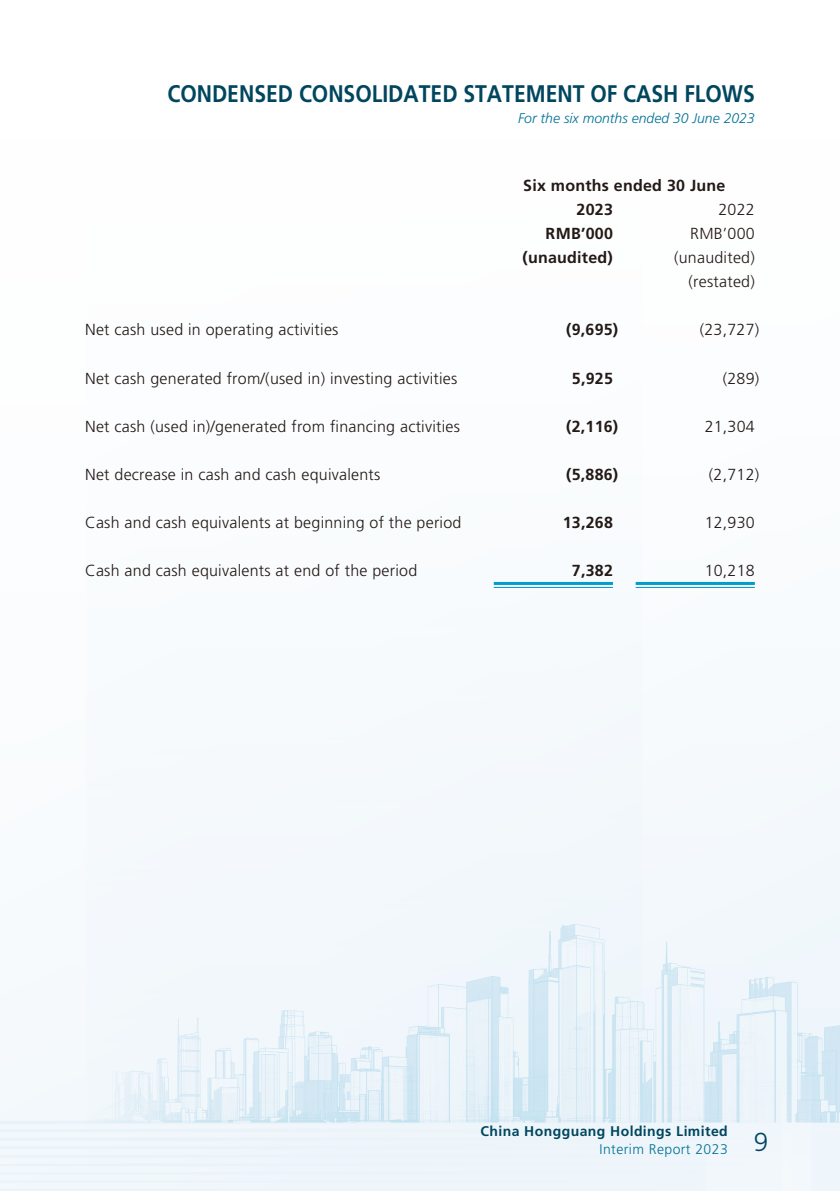
<style>
.page{position:relative;width:840px;height:1191px;background:#fff}
.page>*{position:absolute;margin:0;border:0;box-sizing:border-box;transform-origin:0 0}
.t1{font:300 26px "Frutiger LT Std";color:#00465f}
.t2{font:700 24px "Frutiger LT Std";color:#00465f;scale:.88 1}
.t3{font:300 16px/24px "Frutiger LT Std";letter-spacing:.015em;color:#231916;text-align:right}
.t4{font:700 16px/24px "Frutiger LT Std";letter-spacing:.015em;color:#231916}
.t5{font:italic 300 14px "Frutiger LT Std";color:#007296}
.t6{font:700 14px "Frutiger LT Std";letter-spacing:.03em;color:#00465f}
.t7{font:300 14px "Frutiger LT Std";letter-spacing:.03em;color:#007296}
</style>
<div class="page">
<img style="left:0;top:581px;width:839px;height:610px">
<hr style="left:493px;top:582px;width:119px;height:3px;background:#009dce">
<hr style="left:493px;top:587px;width:119px;height:1px;background:#009dce">
<hr style="left:635px;top:582px;width:119px;height:3px;background:#009dce">
<hr style="left:635px;top:587px;width:119px;height:1px;background:#009dce">
<h2 class="t2" style="left:167px;top:80px;width:668px">CONDENSED CONSOLIDATED STATEMENT OF CASH FLOWS</h2>
<p class="t5" style="left:517px;top:110px;width:238px">For the six months ended 30 June 2023</p>
<p class="t4" style="left:576px;top:174px;width:150px;text-indent:-53px">Six months ended 30 June<br>2023</p>
<p class="t3" style="left:718px;top:198px;width:38px">2022</p>
<p class="t4" style="left:545px;top:222px;width:69px">RMB’000</p>
<p class="t3" style="left:689px;top:222px;width:66px">RMB’000</p>
<p class="t4" style="left:522px;top:246px;width:92px">(unaudited)</p>
<p class="t3" style="left:673px;top:246px;width:82px">(unaudited) (restated)</p>
<p class="t3" style="left:85px;top:318px;width:255px">Net cash used in operating activities</p>
<p class="t4" style="left:565px;top:318px;width:54px">(9,695)</p>
<p class="t3" style="left:699px;top:318px;width:61px">(23,727)</p>
<p class="t3" style="left:85px;top:366px;width:373px">Net cash generated from/(used in) investing activities</p>
<p class="t4" style="left:571px;top:366px;width:42px">5,925</p>
<p class="t3" style="left:722px;top:366px;width:38px">(289)</p>
<p class="t3" style="left:85px;top:414px;width:376px">Net cash (used in)/generated from financing activities</p>
<p class="t4" style="left:565px;top:414px;width:54px">(2,116)</p>
<p class="t3" style="left:704px;top:414px;width:52px">21,304</p>
<p class="t3" style="left:85px;top:462px;width:296px">Net decrease in cash and cash equivalents</p>
<p class="t4" style="left:565px;top:462px;width:54px">(5,886)</p>
<p class="t3" style="left:708px;top:462px;width:52px">(2,712)</p>
<p class="t3" style="left:85px;top:510px;width:377px">Cash and cash equivalents at beginning of the period</p>
<p class="t4" style="left:562px;top:510px;width:52px">13,268</p>
<p class="t3" style="left:704px;top:510px;width:52px">12,930</p>
<p class="t3" style="left:85px;top:558px;width:333px">Cash and cash equivalents at end of the period</p>
<p class="t4" style="left:571px;top:558px;width:42px">7,382</p>
<p class="t3" style="left:704px;top:558px;width:52px">10,218</p>
<p class="t6" style="left:480px;top:1123px;width:249px">China Hongguang Holdings Limited</p>
<p class="t7" style="left:599px;top:1141px;width:130px">Interim Report 2023</p>
<h1 class="t1" style="left:753px;top:1127px;width:16px">9</h1>
</div>
